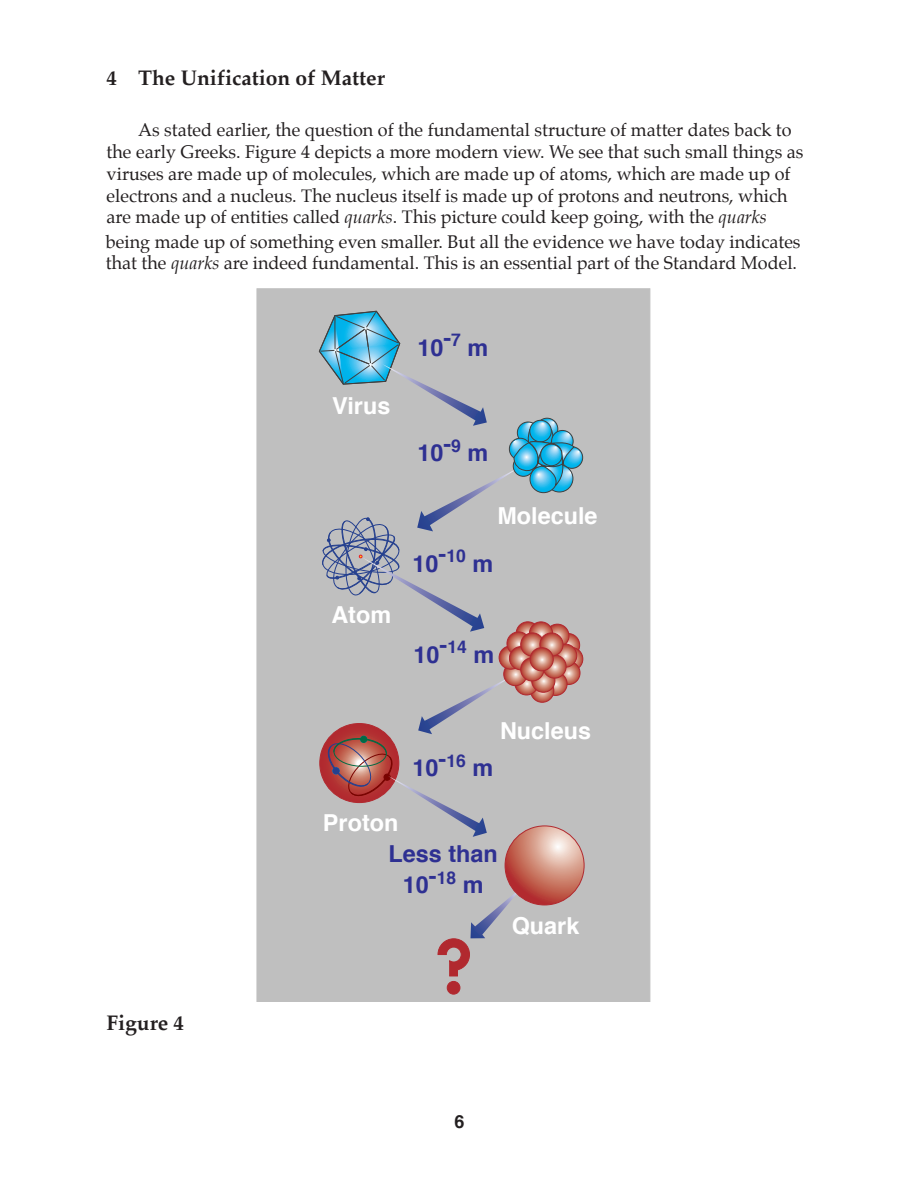
<style>
.page{position:relative;width:918px;height:1188px;background:#fff}
.page>*{position:absolute;margin:0;border:0;box-sizing:border-box;transform-origin:0 0}
.t1{font:700 23.4px "Helvetica";color:#2e3092}
.t2{font:700 23.4px "Helvetica";color:#fff}
.t3{font:700 21px "Palatino";color:#231f20}
.t4{font:18px/21.8px "Palatino";color:#231f20}
.t5{font:700 18px "Helvetica";color:#231f20}
.s1{font-style:italic}
</style>
<div class="page">
<div style="left:256px;top:288px;width:394px;height:714px;background:#bfbfbf;border:1px solid #bfbfbf"></div>
<div style="left:320px;top:723px;width:79px;height:80px;background:#b12a2f;border:1px solid #b1292f;border-radius:50%"></div>
<div style="left:447px;top:981px;width:13px;height:14px;background:#b1292f;border:1px solid #b1292f;border-radius:50%"></div>
<svg style="left:325px;top:677px;width:187px;height:160px"></svg>
<svg style="left:437px;top:885px;width:87px;height:92px"></svg>
<svg style="left:556px;top:633px;width:24px;height:24px"></svg>
<svg style="left:559px;top:647px;width:24px;height:24px"></svg>
<svg style="left:556px;top:661px;width:25px;height:24px"></svg>
<svg style="left:543px;top:672px;width:25px;height:24px"></svg>
<svg style="left:530px;top:679px;width:24px;height:24px"></svg>
<svg style="left:514px;top:671px;width:25px;height:24px"></svg>
<svg style="left:503px;top:662px;width:24px;height:24px"></svg>
<svg style="left:499px;top:645px;width:24px;height:25px"></svg>
<svg style="left:545px;top:624px;width:24px;height:24px"></svg>
<svg style="left:529px;top:621px;width:24px;height:25px"></svg>
<svg style="left:506px;top:631px;width:25px;height:25px"></svg>
<svg style="left:509px;top:646px;width:24px;height:24px"></svg>
<svg style="left:561px;top:446px;width:22px;height:23px"></svg>
<svg style="left:505px;top:825px;width:80px;height:80px"></svg>
<svg style="left:520px;top:632px;width:24px;height:25px"></svg>
<svg style="left:531px;top:669px;width:24px;height:24px"></svg>
<svg style="left:553px;top:644px;width:24px;height:24px"></svg>
<svg style="left:520px;top:657px;width:24px;height:24px"></svg>
<svg style="left:542px;top:654px;width:25px;height:25px"></svg>
<svg style="left:539px;top:632px;width:25px;height:25px"></svg>
<svg style="left:530px;top:647px;width:24px;height:24px"></svg>
<svg style="left:318px;top:310px;width:257px;height:322px"></svg>
<p class="t3" style="left:107px;top:65px;width:280px">4 The Unification of Matter</p>
<p class="t4" style="left:107px;top:121px;width:698px;text-indent:32px">As stated earlier, the question of the fundamental structure of matter dates back to the early Greeks. Figure 4 depicts a more modern view. We see that such small things as viruses are made up of molecules, which are made up of atoms, which are made up of electrons and a nucleus. The nucleus itself is made up of protons and neutrons, which are made up of entities called <span class="s1">quarks</span>. This picture could keep going, with the <span class="s1">quarks</span></p>
<p class="t4" style="left:106px;top:232px;width:696px">being made up of something even smaller. But all the evidence we have today indicates that the <span class="s1">quarks</span> are indeed fundamental. This is an essential part of the Standard Model.</p>
<p class="t2" style="left:332px;top:389px;width:60px">Virus</p>
<p class="t2" style="left:331px;top:599px;width:61px">Atom</p>
<p class="t1" style="left:418px;top:332px;width:72px">10-<sup>7</sup> m</p>
<p class="t1" style="left:418px;top:437px;width:72px">10-<sup>9</sup> m</p>
<p class="t2" style="left:497px;top:500px;width:102px">Molecule</p>
<p class="t1" style="left:413px;top:547px;width:82px">10-<sup>10</sup> m</p>
<p class="t1" style="left:414px;top:639px;width:82px">10-<sup>14</sup> m</p>
<p class="t2" style="left:323px;top:807px;width:77px">Proton</p>
<p class="t1" style="left:413px;top:752px;width:82px">10-<sup>16</sup> m</p>
<p class="t2" style="left:500px;top:715px;width:93px">Nucleus</p>
<p class="t1" style="left:389px;top:838px;width:111px">Less than</p>
<p class="t3" style="left:107px;top:1010px;width:79px">Figure 4</p>
<p class="t1" style="left:403px;top:869px;width:82px">10-<sup>18</sup> m</p>
<p class="t2" style="left:512px;top:910px;width:69px">Quark</p>
<p class="t5" style="left:455px;top:1110px;width:12px">6</p>
</div>
